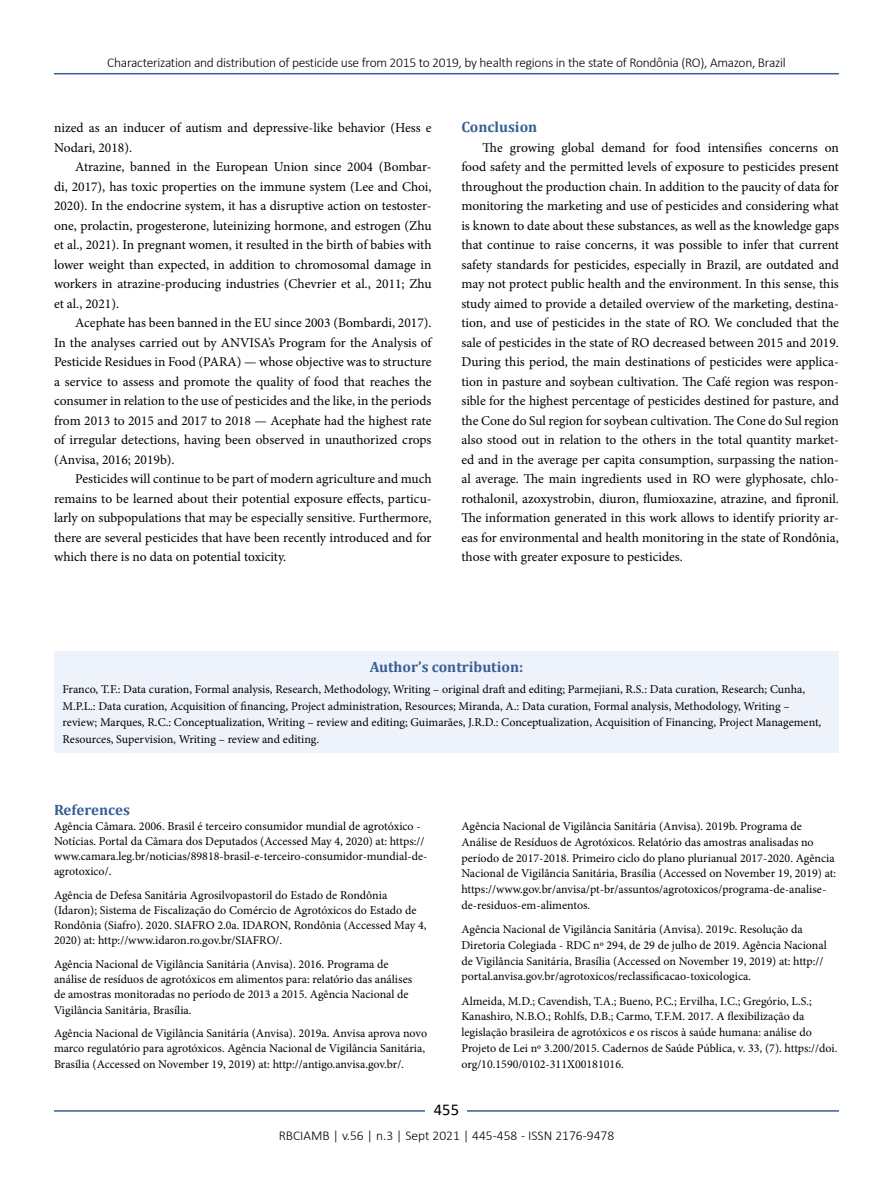
<style>
.page{position:relative;width:893px;height:1191px;background:#fff}
.page>*{position:absolute;margin:0;border:0;box-sizing:border-box;transform-origin:0 0}
.t1{font:16.5px "Calibri";color:#000}
.t2{font:700 15px "Cambria";color:#365f92}
.t3{font:13.5px/19.5px "Minion Pro";color:#000;text-align:justify}
.t4{font:300 13.5px "Calibri";letter-spacing:-.02em;color:#000}
.t5{font:300 13.5px "Calibri";color:#000}
.t6{font:12px/15.8px "Minion Pro";color:#000}
</style>
<div class="page">
<hr style="left:54px;top:73px;width:785px;height:1px;background:#365f92">
<hr style="left:54px;top:1110px;width:785px;height:1px;background:#365f92">
<div style="left:426px;top:1096px;width:41px;height:26px;background:#fff"></div>
<div style="left:54px;top:651px;width:785px;height:101px;background:#eef2fb"></div>
<p class="t4" style="left:107px;top:54px;width:680px">Characterization and distribution of pesticide use from 2015 to 2019, by health regions in the state of Rondônia (RO), Amazon, Brazil</p>
<p class="t3" style="left:54px;top:118px;width:379px">nized as an inducer of autism and depressive-like behavior (Hess e<br>Nodari, 2018).</p>
<p class="t3" style="left:54px;top:157px;width:379px;text-indent:21px">Atrazine, banned in the European Union since 2004 (Bombar&shy;di, 2017), has toxic properties on the immune system (Lee and Choi, 2020). In the endocrine system, it has a disruptive action on testoster&shy;one, prolactin, progesterone, luteinizing hormone, and estrogen (Zhu et al., 2021). In pregnant women, it resulted in the birth of babies with lower weight than expected, in addition to chromosomal damage in workers in atrazine-producing industries (Chevrier et al., 2011; Zhu et al., 2021).</p>
<p class="t3" style="left:54px;top:313px;width:379px;text-indent:21px">Acephate has been banned in the EU since 2003 (Bombardi, 2017).<br>In the analyses carried out by ANVISA’s Program for the Analysis of Pesticide Residues in Food (PARA) — whose objective was to structure a service to assess and promote the quality of food that reaches the consumer in relation to the use of pesticides and the like, in the periods from 2013 to 2015 and 2017 to 2018 — Acephate had the highest rate of irregular detections, having been observed in unauthorized crops (Anvisa, 2016; 2019b).</p>
<p class="t3" style="left:54px;top:469px;width:379px;text-indent:21px">Pesticides will continue to be part of modern agriculture and much remains to be learned about their potential exposure effects, particu&shy;larly on subpopulations that may be especially sensitive. Furthermore, there are several pesticides that have been recently introduced and for which there is no data on potential toxicity.</p>
<p class="t2" style="left:461px;top:116px;width:77px">Conclusion</p>
<p class="t3" style="left:461px;top:138px;width:379px;text-indent:21px">The growing global demand for food intensifies concerns on food safety and the permitted levels of exposure to pesticides present throughout the production chain. In addition to the paucity of data for monitoring the marketing and use of pesticides and considering what is known to date about these substances, as well as the knowledge gaps that continue to raise concerns, it was possible to infer that current safety standards for pesticides, especially in Brazil, are outdated and may not protect public health and the environment. In this sense, this study aimed to provide a detailed overview of the marketing, destina&shy;tion, and use of pesticides in the state of RO. We concluded that the sale of pesticides in the state of RO decreased between 2015 and 2019.<br>During this period, the main destinations of pesticides were applica&shy;tion in pasture and soybean cultivation. The Café region was respon&shy;sible for the highest percentage of pesticides destined for pasture, and the Cone do Sul region for soybean cultivation. The Cone do Sul region also stood out in relation to the others in the total quantity market&shy;ed and in the average per capita consumption, surpassing the nation&shy;al average. The main ingredients used in RO were glyphosate, chlo&shy;rothalonil, azoxystrobin, diuron, flumioxazine, atrazine, and fipronil.<br>The information generated in this work allows to identify priority ar&shy;eas for environmental and health monitoring in the state of Rondônia, those with greater exposure to pesticides.</p>
<p class="t2" style="left:370px;top:656px;width:155px">Author’s contribution:</p>
<p class="t6" style="left:63px;top:681px;width:760px;line-height:16.5px">Franco, T.F.: Data curation, Formal analysis, Research, Methodology, Writing – original draft and editing; Parmejiani, R.S.: Data curation, Research; Cunha, M.P.L.: Data curation, Acquisition of financing, Project administration, Resources; Miranda, A.: Data curation, Formal analysis, Methodology, Writing – review; Marques, R.C.: Conceptualization, Writing – review and editing; Guimarães, J.R.D.: Conceptualization, Acquisition of Financing, Project Management, Resources, Supervision, Writing – review and editing.</p>
<p class="t2" style="left:54px;top:799px;width:77px">References</p>
<p class="t6" style="left:54px;top:818px;width:375px;line-height:15.1px">Agência Câmara. 2006. Brasil é terceiro consumidor mundial de agrotóxico - Notícias. Portal da Câmara dos Deputados (Accessed May 4, 2020) at: https:// www.camara.leg.br/noticias/89818-brasil-e-terceiro-consumidor-mundial-de&shy;agrotoxico/.</p>
<p class="t6" style="left:54px;top:887px;width:374px;line-height:15.1px">Agência de Defesa Sanitária Agrosilvopastoril do Estado de Rondônia (Idaron); Sistema de Fiscalização do Comércio de Agrotóxicos do Estado de Rondônia (Siafro). 2020. SIAFRO 2.0a. IDARON, Rondônia (Accessed May 4, 2020) at: http://www.idaron.ro.gov.br/SIAFRO/.</p>
<p class="t6" style="left:54px;top:956px;width:360px;line-height:15.1px">Agência Nacional de Vigilância Sanitária (Anvisa). 2016. Programa de análise de resíduos de agrotóxicos em alimentos para: relatório das análises de amostras monitoradas no período de 2013 a 2015. Agência Nacional de Vigilância Sanitária, Brasília.</p>
<p class="t6" style="left:54px;top:1026px;width:375px;line-height:15.1px">Agência Nacional de Vigilância Sanitária (Anvisa). 2019a. Anvisa aprova novo marco regulatório para agrotóxicos. Agência Nacional de Vigilância Sanitária,<br>Brasília (Accessed on November 19, 2019) at: http://antigo.anvisa.gov.br/.</p>
<p class="t6" style="left:461px;top:818px;width:376px">Agência Nacional de Vigilância Sanitária (Anvisa). 2019b. Programa de Análise de Resíduos de Agrotóxicos. Relatório das amostras analisadas no período de 2017-2018. Primeiro ciclo do plano plurianual 2017-2020. Agência Nacional de Vigilância Sanitária, Brasília (Accessed on November 19, 2019) at: https://www.gov.br/anvisa/pt-br/assuntos/agrotoxicos/programa-de-analise&shy;de-residuos-em-alimentos.</p>
<p class="t6" style="left:461px;top:921px;width:367px">Agência Nacional de Vigilância Sanitária (Anvisa). 2019c. Resolução da Diretoria Colegiada - RDC nº 294, de 29 de julho de 2019. Agência Nacional de Vigilância Sanitária, Brasília (Accessed on November 19, 2019) at: http:// portal.anvisa.gov.br/agrotoxicos/reclassificacao-toxicologica.</p>
<p class="t6" style="left:461px;top:993px;width:378px">Almeida, M.D.; Cavendish, T.A.; Bueno, P.C.; Ervilha, I.C.; Gregório, L.S.; Kanashiro, N.B.O.; Rohlfs, D.B.; Carmo, T.F.M. 2017. A flexibilização da legislação brasileira de agrotóxicos e os riscos à saúde humana: análise do Projeto de Lei nº 3.200/2015. Cadernos de Saúde Pública, v. 33, (7). https://doi. org/10.1590/0102-311X00181016.</p>
<p class="t1" style="left:434px;top:1098px;width:27px">455</p>
<p class="t5" style="left:279px;top:1126px;width:337px">RBCIAMB | v.56 | n.3 | Sept 2021 | 445-458 - ISSN 2176-9478</p>
</div>
